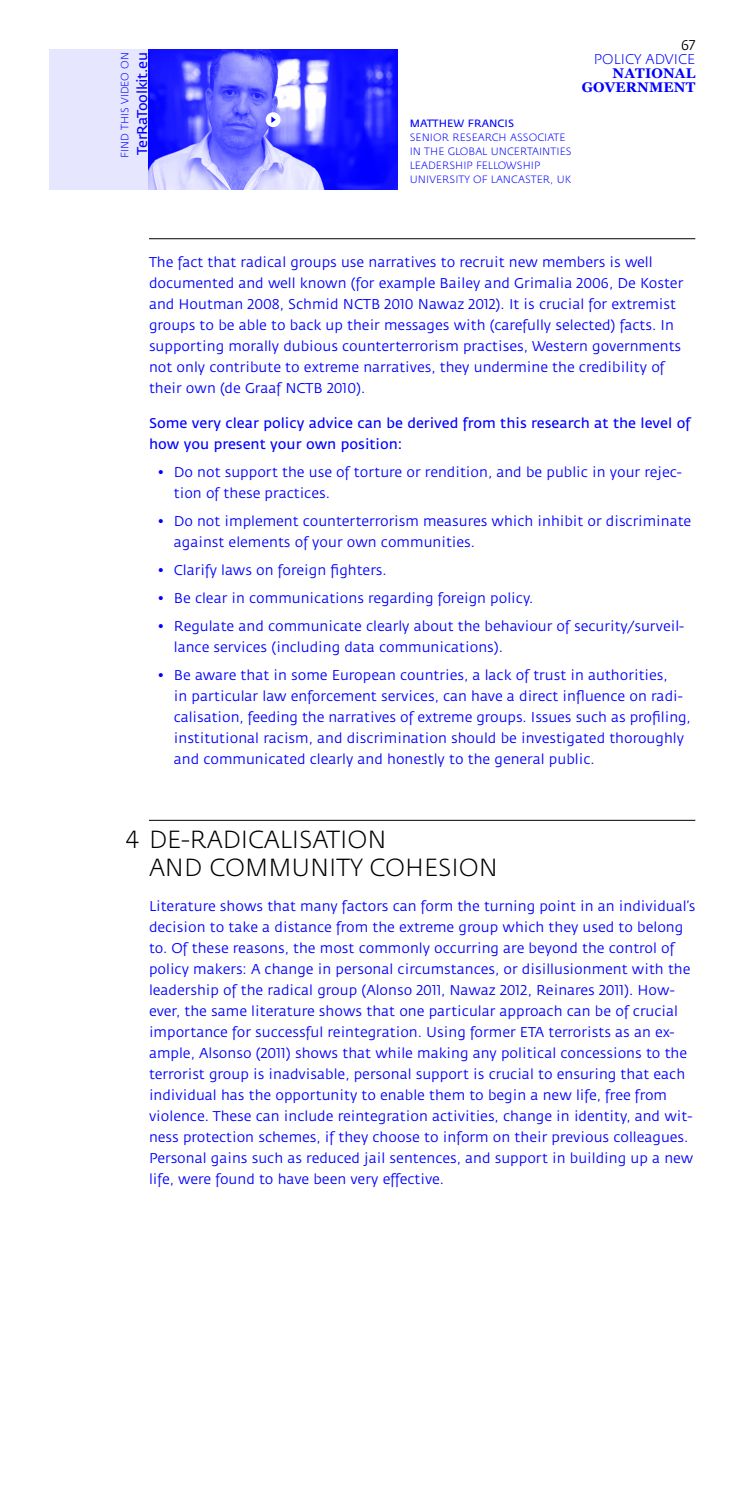
<style>
.page{position:relative;width:745px;height:1489px;background:#fff}
.page>*{position:absolute;margin:0;border:0;box-sizing:border-box;transform-origin:0 0}
.t1{font:300 24.5px/28px "Fedra Sans";color:#000}
.t2{font:14px/21px "Fedra Sans";color:#00f}
.t3{font:14px/21px "Fedra Sans";color:#00f}
.t4{font:700 14px/14px "Georgia";letter-spacing:.01em;color:#00f;text-align:right}
.t5{font:14px "Fedra Sans";letter-spacing:-.025em;color:#00f}
.t6{font:300 14px "Fedra Sans";letter-spacing:.01em;color:#00f}
.t7{font:14px "Fedra Sans";color:#000}
.t8{font:300 10.5px/14px "Fedra Sans";letter-spacing:.01em;color:#00f}
.t9{font:10.5px "Fedra Sans";letter-spacing:.01em;color:#00f}
</style>
<div class="page">
<hr style="left:149px;top:819px;width:545px;height:1px;background:#000">
<hr style="left:149px;top:238px;width:545px;height:1px;background:#000">
<div style="left:50px;top:50px;width:99px;height:140px;background:#e6e6ff"></div>
<img style="left:149px;top:50px;width:248px;height:140px">
<div style="left:265px;top:112px;width:15px;height:15px;background:#fff;border-radius:50%"></div>
<svg style="left:271px;top:116px;width:4px;height:7px"></svg>
<hr style="left:149px;top:52px;width:1px;height:103px;background:#00f">
<p class="t8" style="left:118px;top:158px;width:107px;rotate:-90deg">FIND THIS VIDEO ON</p>
<p class="t5" style="left:134px;top:155px;width:104px;rotate:-90deg">TerRaToolkit.eu</p>
<p class="t9" style="left:409px;top:117px;width:106px">MATTHEW FRANCIS</p>
<p class="t8" style="left:409px;top:130px;width:163px">SENIOR RESEARCH ASSOCIATE<br>IN THE GLOBAL UNCERTAINTIES<br>LEADERSHIP FELLOWSHIP<br>UNIVERSITY OF LANCASTER, UK</p>
<p class="t7" style="left:680px;top:37px;width:16px">67</p>
<p class="t6" style="left:593px;top:51px;width:103px">POLICY ADVICE</p>
<p class="t4" style="left:581px;top:66px;width:115px">NATIONAL<br>GOVERNMENT</p>
<p class="t2" style="left:149px;top:252px;width:535px">The fact that radical groups use narratives to recruit new members is well documented and well known (for example Bailey and Grimalia 2006, De Koster and Houtman 2008, Schmid NCTB 2010 Nawaz 2012). It is crucial for extremist groups to be able to back up their messages with (carefully selected) facts. In supporting morally dubious counterterrorism practises, Western governments not only contribute to extreme narratives, they undermine the credibility of their own (de Graaf NCTB 2010).</p>
<p class="t3" style="left:149px;top:413px;width:542px">Some very clear policy advice can be derived from this research at the level of how you present your own position:</p>
<p class="t2" style="left:174px;top:462px;width:509px;text-indent:-16px">• Do not support the use of torture or rendition, and be public in your rejec&shy;tion of these practices.</p>
<p class="t2" style="left:174px;top:511px;width:518px;text-indent:-16px">• Do not implement counterterrorism measures which inhibit or discriminate against elements of your own communities.</p>
<p class="t2" style="left:157px;top:560px;width:231px">• Clarify laws on foreign fighters.</p>
<p class="t2" style="left:157px;top:588px;width:377px">• Be clear in communications regarding foreign policy.</p>
<p class="t2" style="left:174px;top:616px;width:511px;text-indent:-16px">• Regulate and communicate clearly about the behaviour of security/surveil&shy;lance services (including data communications).</p>
<p class="t2" style="left:174px;top:665px;width:518px;text-indent:-16px">• Be aware that in some European countries, a lack of trust in authorities,<br>in particular law enforcement services, can have a direct influence on radi&shy;calisation, feeding the narratives of extreme groups. Issues such as profiling, institutional racism, and discrimination should be investigated thoroughly and communicated clearly and honestly to the general public.</p>
<h1 class="t1" style="left:149px;top:826px;width:55px;text-indent:-23px">4 DE-RADICALISATION<br>AND</h1>
<h1 class="t1" style="left:209px;top:854px;width:32px">COMMUNITY</h1>
<h1 class="t1" style="left:369px;top:854px;width:33px">COHESION</h1>
<p class="t2" style="left:149px;top:896px;width:547px">Literature shows that many factors can form the turning point in an individual’s decision to take a distance from the extreme group which they used to belong to. Of these reasons, the most commonly occurring are beyond the control of policy makers: A change in personal circumstances, or disillusionment with the leadership of the radical group (Alonso 2011, Nawaz 2012, Reinares 2011). How&shy;ever, the same literature shows that one particular approach can be of crucial importance for successful reintegration. U sing former ETA terrorists as an ex&shy;ample, Alsonso (2011) shows that while making any political concessions to the terrorist group is inadvisable, personal support is crucial to ensuring that each individual has the opportunity to enable them to begin a new life, free from violence. These can include reintegration activities, change in identity, and wit&shy;ness protection schemes, if they choose to inform on their previous colleagues.<br>Personal gains such as reduced jail sentences, and support in building up a new life, were found to have been very effective.</p>
</div>
